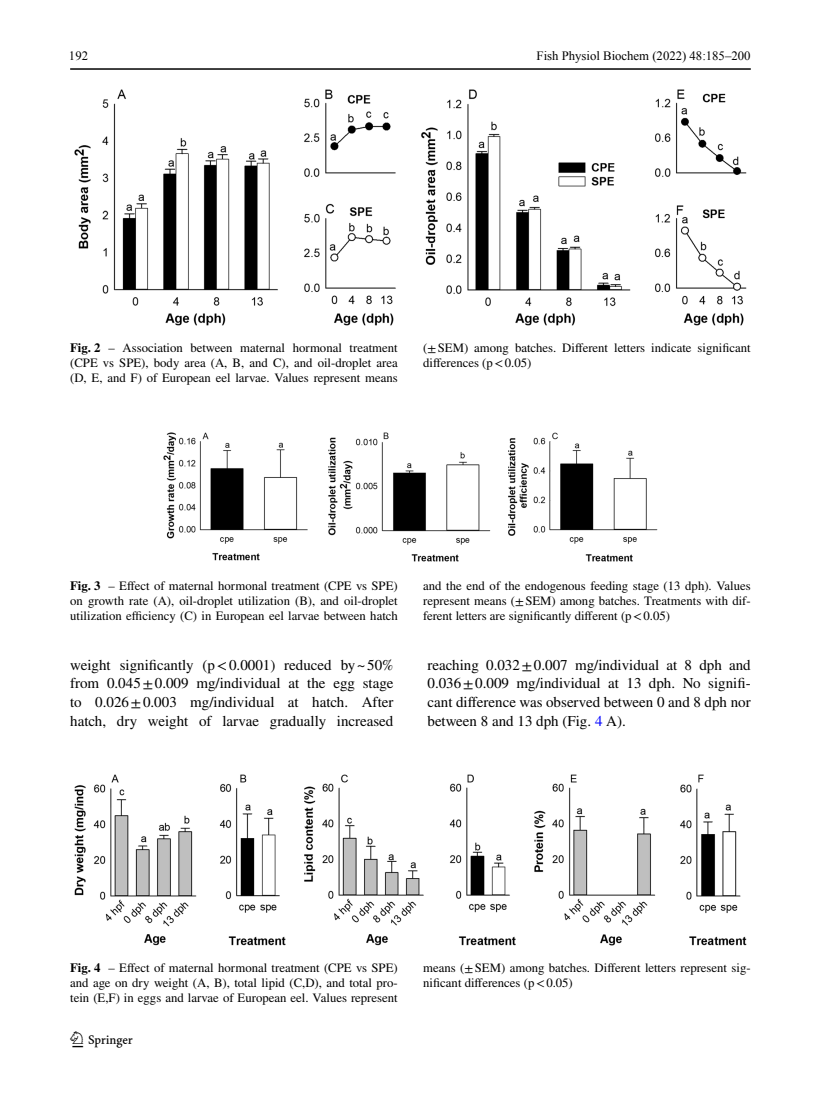
<style>
.page{position:relative;width:821px;height:1106px;background:#fff}
.page>*{position:absolute;margin:0;border:0;box-sizing:border-box;transform-origin:0 0}
.t1{font:22.5px "Springnew Regular 2";color:#000}
.t2{font:15px/18.8px "STIX";color:#000;text-align:justify}
.t3{font:12.75px/15px "STIX";color:#000;text-align:justify}
.t4{font:12.75px "Times New Roman";color:#000}
.t5{font:12.75px "Times New Roman PSMT2";color:#000}
.s1{font-weight:700}
.s2{color:#00f}
</style>
<div class="page">
<hr style="left:70px;top:68px;width:680px;height:2px;background:#000">
<img style="left:74px;top:89px;width:672px;height:236px">
<img style="left:164px;top:432px;width:493px;height:129px">
<img style="left:74px;top:774px;width:672px;height:171px">
<p class="t5" style="left:69px;top:51px;width:21px">192</p>
<p class="t4" style="left:536px;top:51px;width:215px">Fish Physiol Biochem (2022) 48:185–200</p>
<p class="t3" style="left:70px;top:341px;width:329px"><span class="s1">Fig. 2</span> – Association between maternal hormonal treatment (CPE vs SPE), body area (A, B, and C), and oil-droplet area (D, E, and F) of European eel larvae. Values represent means</p>
<p class="t3" style="left:423px;top:341px;width:329px">(±SEM) among batches. Different letters indicate significant differences (p&lt;0.05)</p>
<p class="t3" style="left:70px;top:579px;width:329px"><span class="s1">Fig. 3</span> – Effect of maternal hormonal treatment (CPE vs SPE) on growth rate (A), oil-droplet utilization (B), and oil-droplet utilization efficiency (C) in European eel larvae between hatch</p>
<p class="t3" style="left:423px;top:579px;width:329px">and the end of the endogenous feeding stage (13 dph). Values represent means (±SEM) among batches. Treatments with dif&shy;ferent letters are significantly different (p&lt;0.05)</p>
<p class="t2" style="left:70px;top:656px;width:325px">weight significantly (p&lt;0.0001) reduced by~50% from 0.045±0.009 mg/individual at the egg stage to 0.026±0.003 mg/individual at hatch. After hatch, dry weight of larvae gradually increased</p>
<p class="t2" style="left:427px;top:656px;width:325px">reaching 0.032±0.007 mg/individual at 8 dph and 0.036±0.009 mg/individual at 13 dph. No signifi&shy;cant difference was observed between 0 and 8 dph nor between 8 and 13 dph (Fig. <span class="s2">4</span> A).</p>
<p class="t3" style="left:70px;top:960px;width:329px"><span class="s1">Fig. 4</span> – Effect of maternal hormonal treatment (CPE vs SPE) and age on dry weight (A, B), total lipid (C,D), and total pro&shy;tein (E,F) in eggs and larvae of European eel. Values represent</p>
<p class="t3" style="left:423px;top:960px;width:329px">means (±SEM) among batches. Different letters represent sig&shy;nificant differences (p&lt;0.05)</p>
<h1 class="t1" style="left:72px;top:1031px;width:62px">1 3</h1>
</div>
